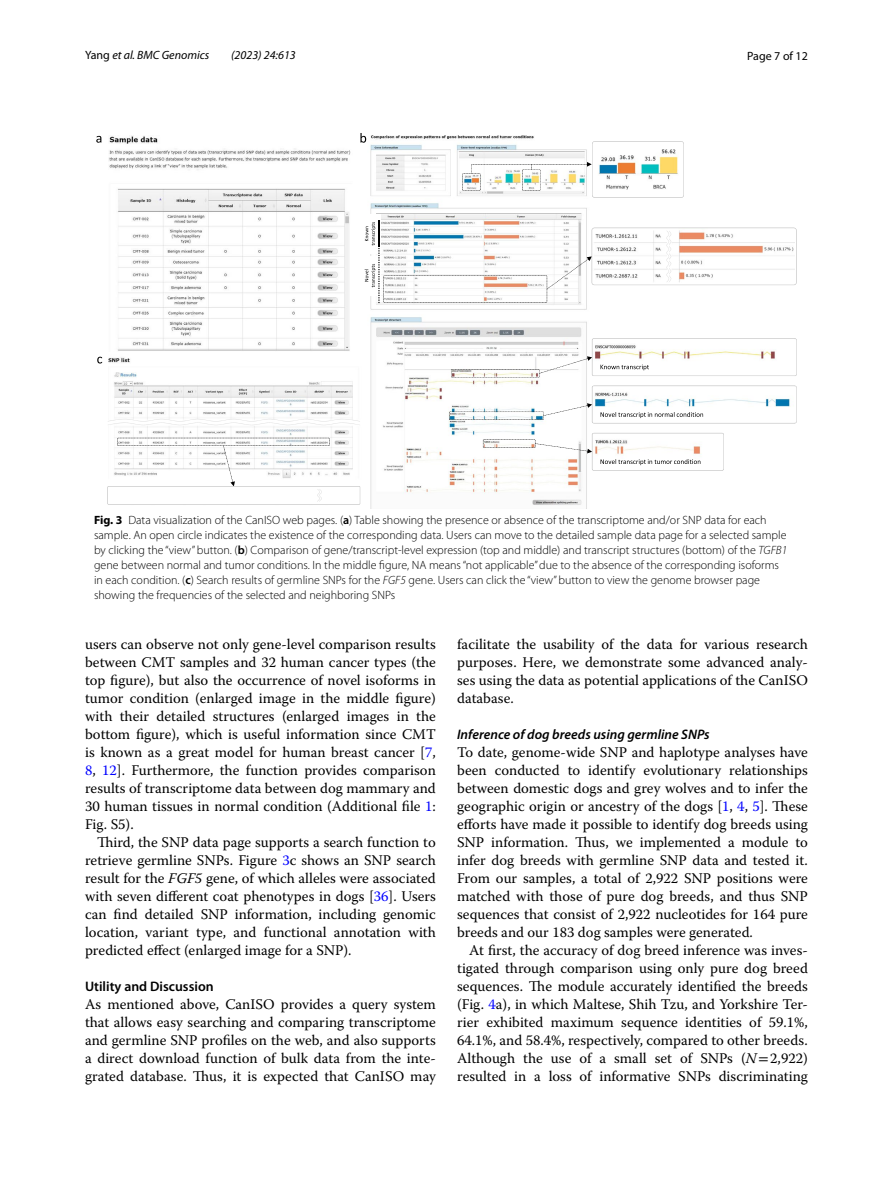
<style>
.page{position:relative;width:893px;height:1187px;background:#fff}
.page>*{position:absolute;margin:0;border:0;box-sizing:border-box;transform-origin:0 0}
.t1{font:14.7px/18px "Warnock Pro";color:#000;text-align:justify}
.t2{font:italic 600 13.8px "Myriad Pro";color:#000}
.t3{font:600 13.8px "Myriad Pro";color:#000}
.t4{font:300 12px/15px "Myriad Pro";color:#000}
.t5{font:italic 12px "Myriad Pro";color:#000}
.t6{font:12px "Myriad Pro";color:#000}
.s1{font-style:normal}
.s2{font-weight:700}
.s3{font-weight:600}
.s4{font-style:italic}
.s5{color:#00f}
.s6{font-family:"STIX"}
</style>
<div class="page">
<img style="left:109px;top:136px;width:685px;height:373px">
<svg style="left:96px;top:136px;width:5px;height:7px"></svg>
<svg style="left:360px;top:133px;width:6px;height:10px"></svg>
<div style="left:359px;top:214px;width:21px;height:39px;background:#fff"></div>
<div style="left:359px;top:256px;width:21px;height:39px;background:#fff"></div>
<hr style="left:378px;top:220px;width:2px;height:27px;background:#000">
<svg style="left:451px;top:338px;width:346px;height:39px"></svg>
<svg style="left:449px;top:385px;width:348px;height:38px"></svg>
<svg style="left:483px;top:433px;width:241px;height:37px"></svg>
<svg style="left:365px;top:222px;width:431px;height:81px"></svg>
<svg style="left:97px;top:356px;width:5px;height:7px"></svg>
<svg style="left:108px;top:419px;width:252px;height:6px"></svg>
<svg style="left:107px;top:438px;width:253px;height:66px"></svg>
<svg style="left:462px;top:141px;width:222px;height:56px"></svg>
<p class="t5" style="left:85px;top:48px;width:126px"><span class="s1">Yang</span> et al. BMC Genomics</p>
<p class="t5" style="left:231px;top:48px;width:66px">(2023) 24:613</p>
<p class="t6" style="left:747px;top:48px;width:62px">Page 7 of 12</p>
<p class="t4" style="left:94px;top:512px;width:695px"><span class="s2">Fig. 3</span> Data visualization of the CanISO web pages. (<span class="s3">a</span>) Table showing the presence or absence of the transcriptome and/or SNP data for each sample. An open circle indicates the existence of the corresponding data. Users can move to the detailed sample data page for a selected sample by clicking the “view” button. (<span class="s3">b</span>) Comparison of gene/transcript-level expression (top and middle) and transcript structures (bottom) of the <span class="s4">TGFB1 </span>gene between normal and tumor conditions. In the middle figure, NA means “not applicable” due to the absence of the corresponding isoforms in each condition. (<span class="s3">c</span>) Search results of germline SNPs for the <span class="s4">FGF5</span> gene. Users can click the “view” button to view the genome browser page showing the frequencies of the selected and neighboring SNPs</p>
<p class="t1" style="left:85px;top:635px;width:352px">users can observe not only gene-level comparison results between CMT samples and 32 human cancer types (the top figure), but also the occurrence of novel isoforms in tumor condition (enlarged image in the middle figure) with their detailed structures (enlarged images in the bottom figure), which is useful information since CMT is known as a great model for human breast cancer [<span class="s5">7</span>, <span class="s5">8</span>, <span class="s5">12</span>]. Furthermore, the function provides comparison results of transcriptome data between dog mammary and 30 human tissues in normal condition (Additional file <span class="s5">1</span>:<br>Fig. S5).</p>
<p class="t1" style="left:85px;top:833px;width:352px;text-indent:12px">Third, the SNP data page supports a search function to retrieve germline SNPs. Figure <span class="s5">3</span>c shows an SNP search result for the <span class="s4">FGF5</span> gene, of which alleles were associated with seven different coat phenotypes in dogs [<span class="s5">36</span>]. Users can find detailed SNP information, including genomic location, variant type, and functional annotation with predicted effect (enlarged image for a SNP).</p>
<p class="t3" style="left:85px;top:977px;width:130px">Utility and Discussion</p>
<p class="t1" style="left:85px;top:995px;width:352px">As mentioned above, CanISO provides a query system that allows easy searching and comparing transcriptome and germline SNP profiles on the web, and also supports a direct download function of bulk data from the inte&shy;grated database. Thus, it is expected that CanISO may</p>
<p class="t1" style="left:457px;top:635px;width:352px">facilitate the usability of the data for various research purposes. Here, we demonstrate some advanced analy&shy;ses using the data as potential applications of the CanISO database.</p>
<p class="t2" style="left:457px;top:725px;width:254px">Inference of dog breeds using germline SNPs</p>
<p class="t1" style="left:457px;top:743px;width:352px">To date, genome-wide SNP and haplotype analyses have been conducted to identify evolutionary relationships between domestic dogs and grey wolves and to infer the geographic origin or ancestry of the dogs [<span class="s5">1</span>, <span class="s5">4</span>, <span class="s5">5</span>]. These efforts have made it possible to identify dog breeds using SNP information. Thus, we implemented a module to infer dog breeds with germline SNP data and tested it.<br>From our samples, a total of 2,922 SNP positions were matched with those of pure dog breeds, and thus SNP sequences that consist of 2,922 nucleotides for 164 pure breeds and our 183 dog samples were generated.</p>
<p class="t1" style="left:457px;top:941px;width:352px;text-indent:12px">At first, the accuracy of dog breed inference was inves&shy;tigated through comparison using only pure dog breed sequences. The module accurately identified the breeds (Fig. <span class="s5">4</span>a), in which Maltese, Shih Tzu, and Yorkshire Ter&shy;rier exhibited maximum sequence identities of 59.1%, 64.1%, and 58.4%, respectively, compared to other breeds.<br>Although the use of a small set of SNPs (<span class="s4">N</span><span class="s6">=</span>2,922) resulted in a loss of informative SNPs discriminating</p>
</div>
